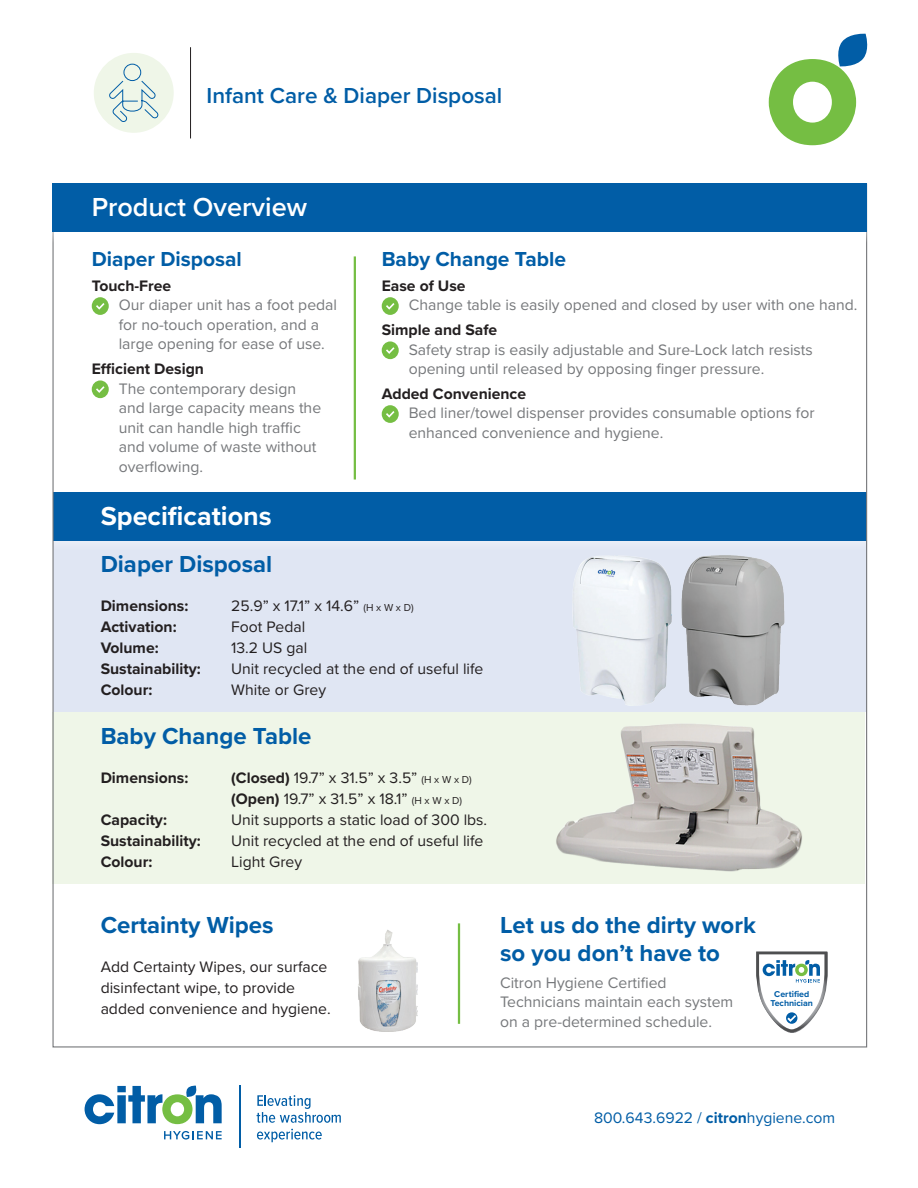
<style>
.page{position:relative;width:918px;height:1188px;background:#fff}
.page>*{position:absolute;margin:0;border:0;box-sizing:border-box;transform-origin:0 0}
.PS_-_h2{font:600 27px "Proxima Nova";color:#fff}
.t1{font:700 27px "Proxima Nova";color:#fff}
.t2{font:700 24px "Proxima Nova";color:#015da6}
.t3{font:600 22.5px "Proxima Nova";color:#015da6}
.t4{font:700 21px "Proxima Nova";color:#015da6}
.PS_-_h4{font:15.75px/19.5px "Proxima Nova";color:#76787b}
.PS_-_specs{font:15.75px/21px "Proxima Nova";color:#231f20}
.PS_-_specs-2{font:700 15.75px "Proxima Nova";color:#231f20}
.PS_-_bod{font:15.75px/19.5px "Proxima Nova";color:#76787b}
.PS_-_h4-2{font:700 15.75px "Proxima Nova";color:#231f20}
.t5{font:15.75px "Proxima Nova";color:#015da6}
.t6{font:700 8.85px/9.1px "Proxima Nova";color:#015da6;text-align:center}
.s1{font-size:10.5px}
.s2{font-weight:700}
</style>
<div class="page">
<svg style="left:85px;top:1085px;width:137px;height:39px"></svg>
<svg style="left:164px;top:1131px;width:58px;height:9px"></svg>
<svg style="left:257px;top:1095px;width:84px;height:28px"></svg>
<svg style="left:257px;top:1129px;width:65px;height:13px"></svg>
<hr style="left:239px;top:1086px;width:1px;height:62px;background:#015da6">
<svg style="left:769px;top:33px;width:99px;height:112px"></svg>
<div style="left:94px;top:53px;width:80px;height:80px;background:#eff6e8;border-radius:50%"></div>
<hr style="left:190px;top:47px;width:1px;height:91px;background:#231f20">
<svg style="left:109px;top:63px;width:50px;height:59px"></svg>
<svg style="left:756px;top:951px;width:72px;height:82px"></svg>
<div style="left:53px;top:540px;width:814px;height:172px;background:#e0e6f3"></div>
<div style="left:53px;top:712px;width:812px;height:172px;background:#eff6e8"></div>
<div style="left:43px;top:482px;width:834px;height:69px;background:#fff;opacity:.75"></div>
<div style="left:54px;top:492px;width:813px;height:48px;background:#015da6"></div>
<div style="left:92px;top:297px;width:17px;height:18px;background:#75be43;border-radius:50%"></div>
<svg style="left:96px;top:303px;width:9px;height:7px"></svg>
<div style="left:92px;top:380px;width:17px;height:18px;background:#75be43;border-radius:50%"></div>
<svg style="left:96px;top:386px;width:9px;height:7px"></svg>
<div style="left:52px;top:184px;width:815px;height:48px;background:#015da6"></div>
<div style="left:382px;top:297px;width:17px;height:18px;background:#75be43;border-radius:50%"></div>
<svg style="left:386px;top:303px;width:9px;height:7px"></svg>
<div style="left:382px;top:341px;width:17px;height:18px;background:#75be43;border-radius:50%"></div>
<svg style="left:386px;top:347px;width:9px;height:7px"></svg>
<div style="left:382px;top:405px;width:17px;height:18px;background:#75be43;border-radius:50%"></div>
<svg style="left:386px;top:411px;width:9px;height:7px"></svg>
<hr style="left:458px;top:923px;width:2px;height:101px;background:#75be43">
<img style="left:358px;top:930px;width:60px;height:101px">
<img style="left:556px;top:724px;width:246px;height:148px">
<img style="left:573px;top:556px;width:99px;height:149px">
<img style="left:675px;top:550px;width:117px;height:156px">
<hr style="left:354px;top:256px;width:2px;height:224px;background:#75be43">
<h3 class="t3" style="left:207px;top:78px;width:297px">Infant Care &amp; Diaper Disposal</h3>
<p class="PS_-_h2" style="left:92px;top:187px;width:217px">Product Overview</p>
<p class="t4" style="left:92px;top:243px;width:152px">Diaper Disposal</p>
<p class="PS_-_h4-2" style="left:92px;top:274px;width:81px">Touch-Free</p>
<p class="PS_-_h4" style="left:119px;top:295px;width:220px">Our diaper unit has a foot pedal for no-touch operation, and a large opening for ease of use.</p>
<p class="PS_-_h4-2" style="left:92px;top:357px;width:114px">Efficient Design</p>
<p class="PS_-_h4" style="left:119px;top:378px;width:204px">The contemporary design and large capacity means the unit can handle high traffic and volume of waste without overflowing.</p>
<p class="t1" style="left:101px;top:495px;width:172px">Specifications</p>
<p class="t4" style="left:382px;top:243px;width:186px">Baby Change Table</p>
<p class="PS_-_h4-2" style="left:382px;top:274px;width:85px">Ease of Use</p>
<p class="PS_-_h4" style="left:409px;top:295px;width:450px">Change table is easily opened and closed by user with one hand.</p>
<p class="PS_-_h4-2" style="left:382px;top:318px;width:117px">Simple and Safe</p>
<p class="PS_-_h4" style="left:409px;top:339px;width:406px">Safety strap is easily adjustable and Sure-Lock latch resists opening until released by opposing finger pressure.</p>
<p class="PS_-_h4-2" style="left:382px;top:382px;width:146px">Added Convenience</p>
<p class="PS_-_h4" style="left:409px;top:403px;width:407px">Bed liner/towel dispenser provides consumable options for enhanced convenience and hygiene.</p>
<p class="t2" style="left:101px;top:546px;width:173px">Diaper Disposal</p>
<p class="PS_-_specs-2" style="left:101px;top:594px;width:89px">Dimensions:</p>
<p class="PS_-_specs" style="left:231px;top:595px;width:184px">25.9” x 17.1” x 14.6” <span class="s1">(H x W x D)</span></p>
<p class="PS_-_specs-2" style="left:101px;top:615px;width:77px">Activation:</p>
<p class="PS_-_specs" style="left:231px;top:616px;width:76px">Foot Pedal</p>
<p class="PS_-_specs-2" style="left:101px;top:636px;width:60px">Volume:</p>
<p class="PS_-_specs" style="left:231px;top:637px;width:78px">13.2 US gal</p>
<p class="PS_-_specs-2" style="left:101px;top:657px;width:102px">Sustainability:</p>
<p class="PS_-_specs" style="left:231px;top:658px;width:254px">Unit recycled at the end of useful life</p>
<p class="PS_-_specs-2" style="left:101px;top:678px;width:53px">Colour:</p>
<p class="PS_-_specs" style="left:231px;top:679px;width:96px">White or Grey</p>
<p class="t2" style="left:101px;top:719px;width:212px">Baby Change Table</p>
<p class="PS_-_specs-2" style="left:101px;top:766px;width:89px">Dimensions:</p>
<p class="PS_-_specs" style="left:231px;top:767px;width:242px"><span class="s2">(Closed)</span> 19.7” x 31.5” x 3.5” <span class="s1">(H x W x D)</span></p>
<p class="PS_-_specs" style="left:231px;top:788px;width:233px"><span class="s2">(Open)</span> 19.7” x 31.5” x 18.1” <span class="s1">(H x W x D)</span></p>
<p class="PS_-_specs-2" style="left:101px;top:808px;width:68px">Capacity:</p>
<p class="PS_-_specs" style="left:231px;top:809px;width:258px">Unit supports a static load of 300 lbs.</p>
<p class="PS_-_specs-2" style="left:101px;top:829px;width:102px">Sustainability:</p>
<p class="PS_-_specs" style="left:231px;top:830px;width:254px">Unit recycled at the end of useful life</p>
<p class="PS_-_specs-2" style="left:101px;top:850px;width:53px">Colour:</p>
<p class="PS_-_specs" style="left:231px;top:851px;width:73px">Light Grey</p>
<p class="t2" style="left:101px;top:907px;width:174px">Certainty Wipes</p>
<p class="PS_-_specs" style="left:101px;top:955px;width:231px">Add Certainty Wipes, our surface disinfectant wipe, to provide added convenience and hygiene.</p>
<p class="t2" style="left:500px;top:907px;width:257px">Let us do the dirty work</p>
<p class="t2" style="left:500px;top:936px;width:221px">so you don’t have to</p>
<p class="PS_-_bod" style="left:500px;top:972px;width:235px">Citron Hygiene Certified<br>Technicians maintain each system on a pre-determined schedule.</p>
<p class="t6" style="left:770px;top:989px;width:44px">Certified<br>Technician</p>
<p class="t5" style="left:594px;top:1106px;width:243px">800.643.6922 / <span class="s2">citron</span>hygiene.com</p>
</div>
